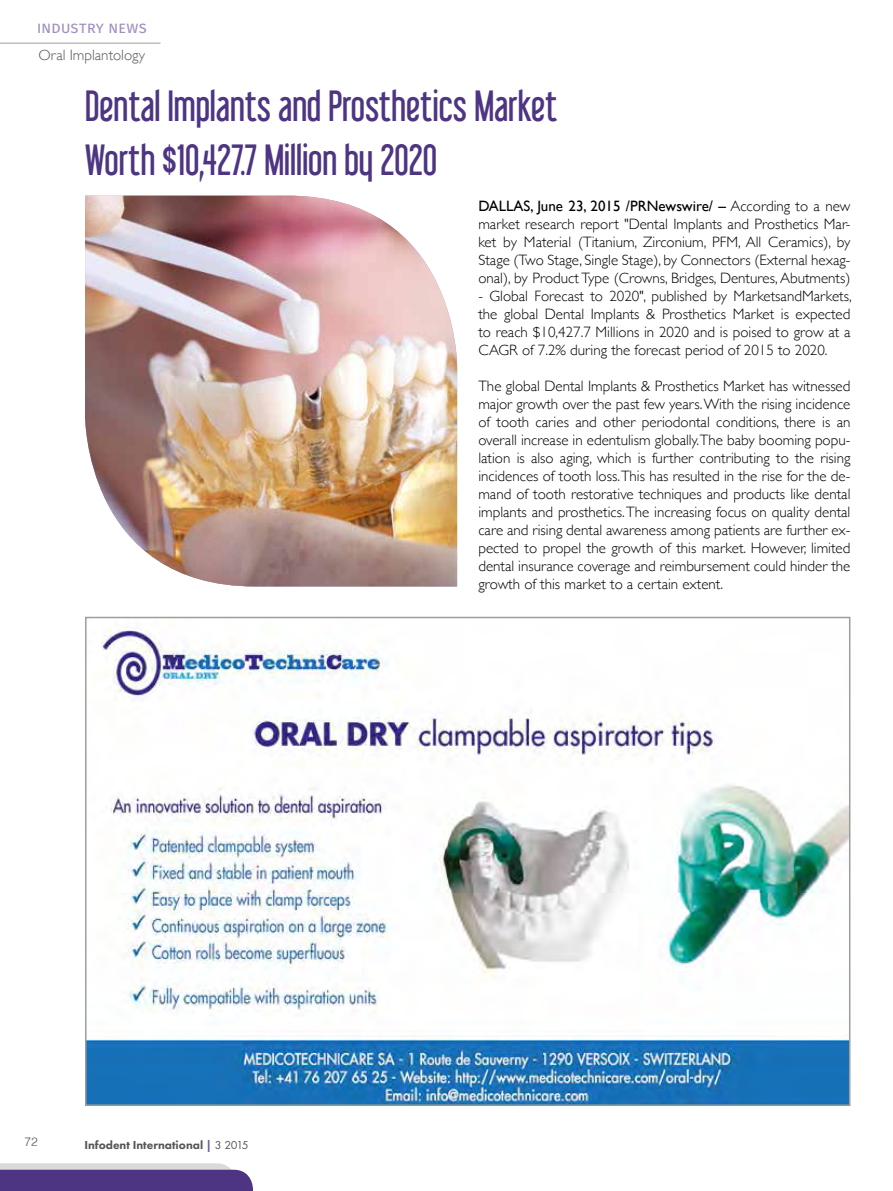
<style>
.page{position:relative;width:893px;height:1191px;background:#fff}
.page>*{position:absolute;margin:0;border:0;box-sizing:border-box;transform-origin:0 0}
.t1{font:39px/54px "Libel Suit";color:#4d3583}
.t2{font:16.5px "Fira Sans";letter-spacing:-.005em;color:#a191bf}
.t3{font:300 15px/18px "Gill Sans";color:#000;text-align:justify}
.t4{font:300 15px "Gill Sans";color:#565656}
.t5{font:800 12px "Futura PT";color:#565656}
.t6{font:300 12px "Helvetica";color:#565656}
.s1{color:#6d5698}
.s2{font-weight:400}
</style>
<div class="page">
<hr style="left:0;top:43px;width:161px;height:1px;background:#9c9d9d">
<svg style="left:0;top:1163px;width:253px;height:28px;background:#72609a"></svg>
<img style="left:88px;top:627px;width:759px;height:476px">
<div style="left:85px;top:617px;width:765px;height:489px;border:2px solid #9c9d9d"></div>
<img style="left:85px;top:196px;width:372px;height:390px">
<p class="t2" style="left:37px;top:15px;width:112px">industry news</p>
<p class="t4" style="left:39px;top:44px;width:108px">Oral Implantology</p>
<h1 class="t1" style="left:85px;top:79px;width:474px">Dental Implants and Prosthetics Market<br>Worth $10,427.7 Million by 2020</h1>
<p class="t6" style="left:25px;top:1132px;width:15px">72</p>
<p class="t5" style="left:84px;top:1137px;width:166px">Infodent International <span class="s1">|</span> <span class="s2">3 2015</span></p>
<p class="t3" style="left:478px;top:196px;width:374px"><span class="s2">DALLAS, June 23, 2015 /PRNewswire/ –</span> According to a new market research report "Dental Implants and Prosthetics Mar&shy;ket by Material (Titanium, Zirconium, PFM, All Ceramics), by Stage (Two Stage, Single Stage), by Connectors (External hexag&shy;onal), by Product Type (Crowns, Bridges, Dentures, Abutments)</p>
<p class="t3" style="left:478px;top:286px;width:375px">- Global Forecast to 2020", published by MarketsandMarkets, the global Dental Implants &amp; Prosthetics Market is expected to reach $10,427.7 Millions in 2020 and is poised to grow at a CAGR of 7.2% during the forecast period of 2015 to 2020.</p>
<p class="t3" style="left:478px;top:376px;width:374px">The global Dental Implants &amp; Prosthetics Market has witnessed major growth over the past few years. With the rising incidence of tooth caries and other periodontal conditions, there is an overall increase in edentulism globally.The baby booming popu&shy;lation is also aging, which is further contributing to the rising incidences of tooth loss. This has resulted in the rise for the de&shy;mand of tooth restorative techniques and products like dental implants and prosthetics. The increasing focus on quality dental care and rising dental awareness among patients are further ex&shy;pected to propel the growth of this market. However, limited dental insurance coverage and reimbursement could hinder the growth of this market to a certain extent.</p>
</div>
